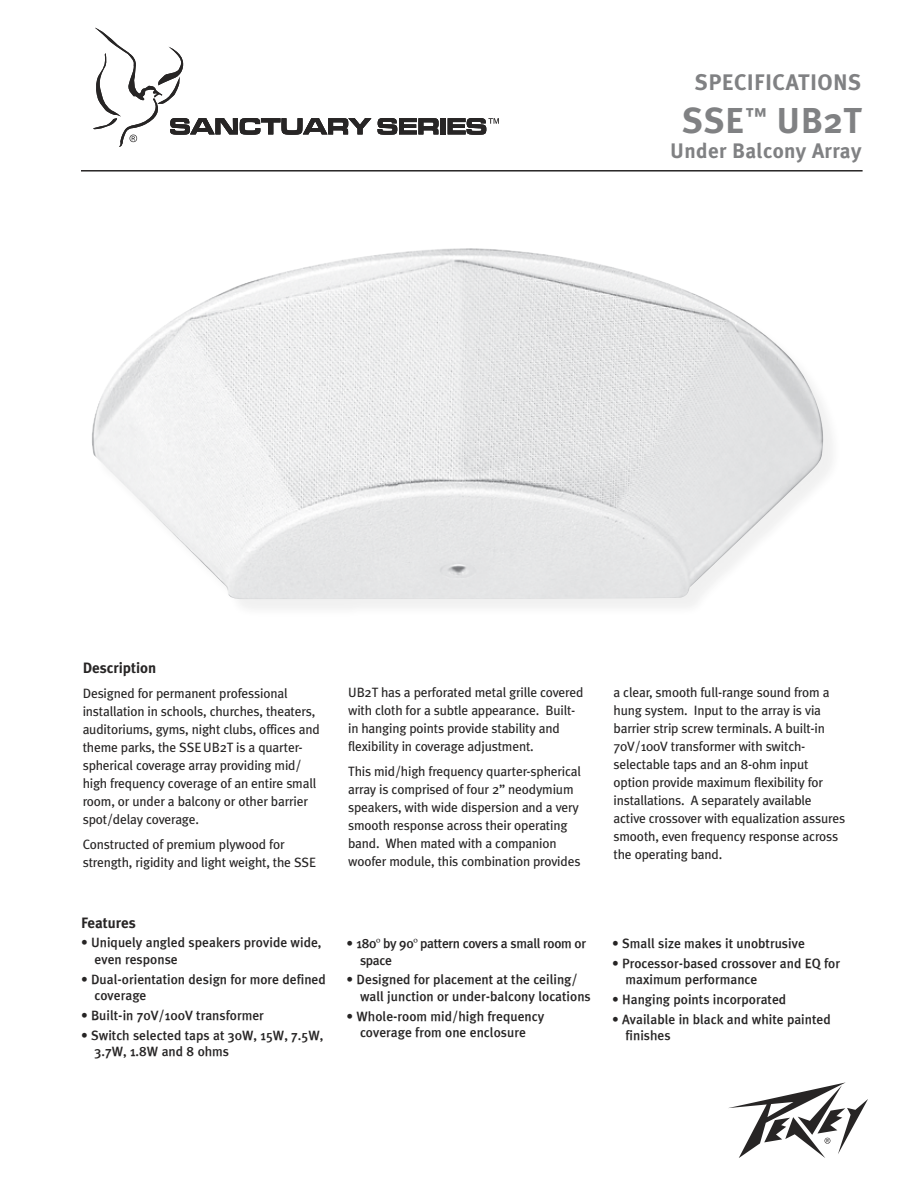
<style>
.page{position:relative;width:918px;height:1188px;background:#fff}
.page>*{position:absolute;margin:0;border:0;box-sizing:border-box;transform-origin:0 0}
.t1{font:700 36px "Meta Plus";letter-spacing:.015em;color:#808183}
.t2{font:700 22.5px "Meta Plus";letter-spacing:.015em;color:#808183}
.t3{font:700 21px "Meta Plus";letter-spacing:.015em;color:#808183}
.t4{font:700 15px "Meta Plus";color:#272525}
.t5{font:13.5px/18px "Meta Plus";letter-spacing:-.015em;color:#272525}
.t6{font:13.5px/16.5px "Meta Plus Medium Roman";color:#272525}
.t7{font:13.5px/16.5px "Meta Plus Medium Roman";letter-spacing:-.025em;color:#272525}
.s1{font-family:"Times"}
</style>
<div class="page">
<svg style="left:729px;top:1082px;width:139px;height:76px"></svg>
<svg style="left:93px;top:28px;width:406px;height:119px"></svg>
<hr style="left:81px;top:170px;width:782px;height:2px;background:#272525">
<div style="left:93px;top:249px;width:750px;height:371px;background:#272525;opacity:.07"></div>
<img style="left:92px;top:248px;width:736px;height:351px">
<h2 class="t2" style="left:695px;top:69px;width:168px">SPECIFICATIONS</h2>
<h1 class="t1" style="left:682px;top:100px;width:181px">SSE<sup>™</sup> UB2T</h1>
<h3 class="t3" style="left:670px;top:139px;width:193px">Under Balcony Array</h3>
<p class="t4" style="left:83px;top:659px;width:75px">Description</p>
<p class="t5" style="left:83px;top:684px;width:239px">Designed for permanent professional installation in schools, churches, theaters, auditoriums, gyms, night clubs, offices and theme parks, the SSE UB2T is a quarter&shy;spherical coverage array providing mid/ high frequency coverage of an entire small room, or under a balcony or other barrier spot/delay coverage.</p>
<p class="t5" style="left:83px;top:835px;width:235px">Constructed of premium plywood for strength, rigidity and light weight, the SSE</p>
<p class="t4" style="left:81px;top:914px;width:56px">Features</p>
<p class="t6" style="left:94px;top:934px;width:229px;text-indent:-14px">• Uniquely angled speakers provide wide, even response</p>
<p class="t6" style="left:94px;top:971px;width:233px;text-indent:-14px">• Dual-orientation design for more defined coverage</p>
<p class="t6" style="left:81px;top:1007px;width:184px">• Built-in 70V/100V transformer</p>
<p class="t6" style="left:94px;top:1026px;width:230px;text-indent:-14px">• Switch selected taps at 30W, 15W, 7.5W,<br>3.7W, 1.8W and 8 ohms</p>
<p class="t5" style="left:348px;top:683px;width:237px">UB2T has a perforated metal grille covered with cloth for a subtle appearance. Built&shy;in hanging points provide stability and flexibility in coverage adjustment.</p>
<p class="t5" style="left:348px;top:762px;width:234px">This mid/high frequency quarter-spherical array is comprised of four 2” neodymium speakers, with wide dispersion and a very smooth response across their operating band. When mated with a companion woofer module, this combination provides</p>
<p class="t7" style="left:360px;top:935px;width:228px;text-indent:-14px">• 180<span class="s1">º</span> by 90<span class="s1">º</span> pattern covers a small room or space</p>
<p class="t6" style="left:360px;top:971px;width:232px;text-indent:-14px">• Designed for placement at the ceiling/ wall junction or under-balcony locations</p>
<p class="t6" style="left:346px;top:1008px;width:199px;text-align:center">• Whole-room mid/high frequency coverage from one enclosure</p>
<p class="t5" style="left:614px;top:683px;width:233px">a clear, smooth full-range sound from a hung system. Input to the array is via barrier strip screw terminals. A built-in 70V/100V transformer with switch&shy;selectable taps and an 8-ohm input option provide maximum flexibility for installations. A separately available active crossover with equalization assures smooth, even frequency response across the operating band.</p>
<p class="t6" style="left:612px;top:935px;width:194px">• Small size makes it unobtrusive</p>
<p class="t6" style="left:626px;top:955px;width:216px;text-indent:-14px">• Processor-based crossover and EQ for maximum performance</p>
<p class="t6" style="left:612px;top:991px;width:176px">• Hanging points incorporated</p>
<p class="t6" style="left:626px;top:1011px;width:207px;text-indent:-14px">• Available in black and white painted finishes</p>
</div>
